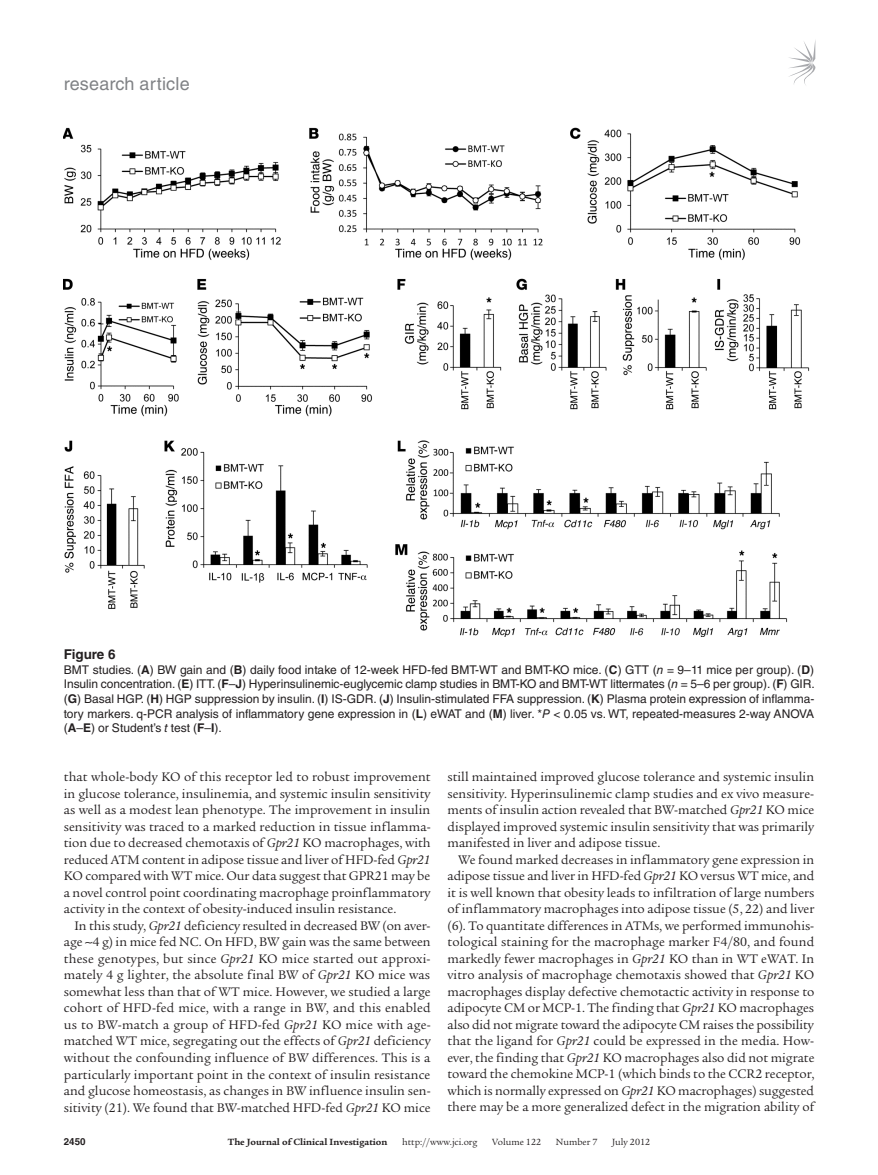
<style>
.page{position:relative;width:878px;height:1175px;background:#fff}
.page>*{position:absolute;margin:0;border:0;box-sizing:border-box;transform-origin:0 0}
.t1{font:18px "Helvetica LT Std";letter-spacing:.01em;color:#808285}
.t2{font:13.5px/16.5px "Legacy Serif Std";color:#231f20;text-align:justify}
.t3{font:700 13.5px "Helvetica LT Std";color:#231f20}
.t4{font:12px/14.7px "Helvetica LT Std";color:#231f20;text-align:justify}
.t5{font:9.75px "Legacy Serif Std";color:#231f20}
.t6{font:700 9.75px "Legacy Serif Std";color:#231f20}
.t7{font:700 9.75px "Helvetica LT Std";color:#231f20}
.s1{font-weight:700}
.s2{font-style:italic}
</style>
<div class="page">
<svg style="left:789px;top:42px;width:26px;height:43px"></svg>
<img style="left:64px;top:127px;width:746px;height:509px">
<h1 class="t1" style="left:64px;top:73px;width:127px">research article</h1>
<p class="t3" style="left:64px;top:646px;width:53px">Figure 6</p>
<p class="t4" style="left:64px;top:662px;width:752px">BMT studies. (<span class="s1">A</span>) BW gain and (<span class="s1">B</span>) daily food intake of 12-week HFD-fed BMT-WT and BMT-KO mice. (<span class="s1">C</span>) GTT (<span class="s2">n</span> = 9–11 mice per group). (<span class="s1">D</span>)<br>Insulin concentration. (<span class="s1">E</span>) ITT. (<span class="s1">F</span>–<span class="s1">J</span>) Hyperinsulinemic-euglycemic clamp studies in BMT-KO and BMT-WT littermates (<span class="s2">n</span> = 5–6 per group). (<span class="s1">F</span>) GIR. (<span class="s1">G</span>) Basal HGP. (<span class="s1">H</span>) HGP suppression by insulin. (<span class="s1">I</span>) IS-GDR. (<span class="s1">J</span>) Insulin-stimulated FFA suppression. (<span class="s1">K</span>) Plasma protein expression of inflamma&shy;tory markers. q-PCR analysis of inflammatory gene expression in (<span class="s1">L</span>) eWAT and (<span class="s1">M</span>) liver. *<span class="s2">P</span> &lt; 0.05 vs. WT, repeated-measures 2-way ANOVA (<span class="s1">A</span>–<span class="s1">E</span>) or Student’s <span class="s2">t</span> test (<span class="s1">F</span>–<span class="s1">I</span>).</p>
<p class="t2" style="left:64px;top:769px;width:368px">that whole-body KO of this receptor led to robust improvement in glucose tolerance, insulinemia, and systemic insulin sensitivity as well as a modest lean phenotype. The improvement in insulin sensitivity was traced to a marked reduction in tissue inflamma&shy;tion due to decreased chemotaxis of <span class="s2">Gpr21</span> KO macrophages, with reduced ATM content in adipose tissue and liver of HFD-fed <span class="s2">Gpr21<br></span>KO compared with WT mice. Our data suggest that GPR21 may be a novel control point coordinating macrophage proinflammatory activity in the context of obesity-induced insulin resistance.</p>
<p class="t2" style="left:64px;top:917px;width:368px;text-indent:11px">In this study, <span class="s2">Gpr21</span> deficiency resulted in decreased BW (on aver&shy;age 4 g) in mice fed NC. On HFD, BW gain was the same between these genotypes, but since <span class="s2">Gpr21</span> KO mice started out approxi&shy;mately 4 g lighter, the absolute final BW of <span class="s2">Gpr21</span> KO mice was somewhat less than that of WT mice. However, we studied a large cohort of HFD-fed mice, with a range in BW, and this enabled us to BW-match a group of HFD-fed <span class="s2">Gpr21</span> KO mice with age&shy;matched WT mice, segregating out the effects of <span class="s2">Gpr21</span> deficiency without the confounding influence of BW differences. This is a particularly important point in the context of insulin resistance and glucose homeostasis, as changes in BW influence insulin sen&shy;sitivity (21). We found that BW-matched HFD-fed <span class="s2">Gpr21</span> KO mice</p>
<p class="t2" style="left:447px;top:769px;width:368px">still maintained improved glucose tolerance and systemic insulin sensitivity. Hyperinsulinemic clamp studies and ex vivo measure&shy;ments of insulin action revealed that BW-matched <span class="s2">Gpr21</span> KO mice displayed improved systemic insulin sensitivity that was primarily manifested in liver and adipose tissue.</p>
<p class="t2" style="left:447px;top:851px;width:368px;text-indent:11px">We found marked decreases in inflammatory gene expression in adipose tissue and liver in HFD-fed <span class="s2">Gpr21</span> KO versus WT mice, and it is well known that obesity leads to infiltration of large numbers of inflammatory macrophages into adipose tissue (5, 22) and liver (6). To quantitate differences in ATMs, we performed immunohis&shy;tological staining for the macrophage marker F4/80, and found markedly fewer macrophages in <span class="s2">Gpr21</span> KO than in WT eWAT. In vitro analysis of macrophage chemotaxis showed that <span class="s2">Gpr21</span> KO macrophages display defective chemotactic activity in response to adipocyte CM or MCP-1. The finding that <span class="s2">Gpr21</span> KO macrophages also did not migrate toward the adipocyte CM raises the possibility that the ligand for <span class="s2">Gpr21</span> could be expressed in the media. How&shy;ever, the finding that <span class="s2">Gpr21</span> KO macrophages also did not migrate toward the chemokine MCP-1 (which binds to the CCR2 receptor, which is normally expressed on <span class="s2">Gpr21</span> KO macrophages) suggested there may be a more generalized defect in the migration ability of</p>
<p class="t7" style="left:64px;top:1135px;width:23px">2450</p>
<p class="t6" style="left:228px;top:1135px;width:161px">The Journal of Clinical Investigation</p>
<p class="t5" style="left:402px;top:1136px;width:77px">http://www.jci.org</p>
<p class="t5" style="left:492px;top:1136px;width:50px">Volume 122</p>
<p class="t5" style="left:556px;top:1136px;width:43px">Number 7</p>
<p class="t5" style="left:612px;top:1136px;width:40px">July 2012</p>
</div>
